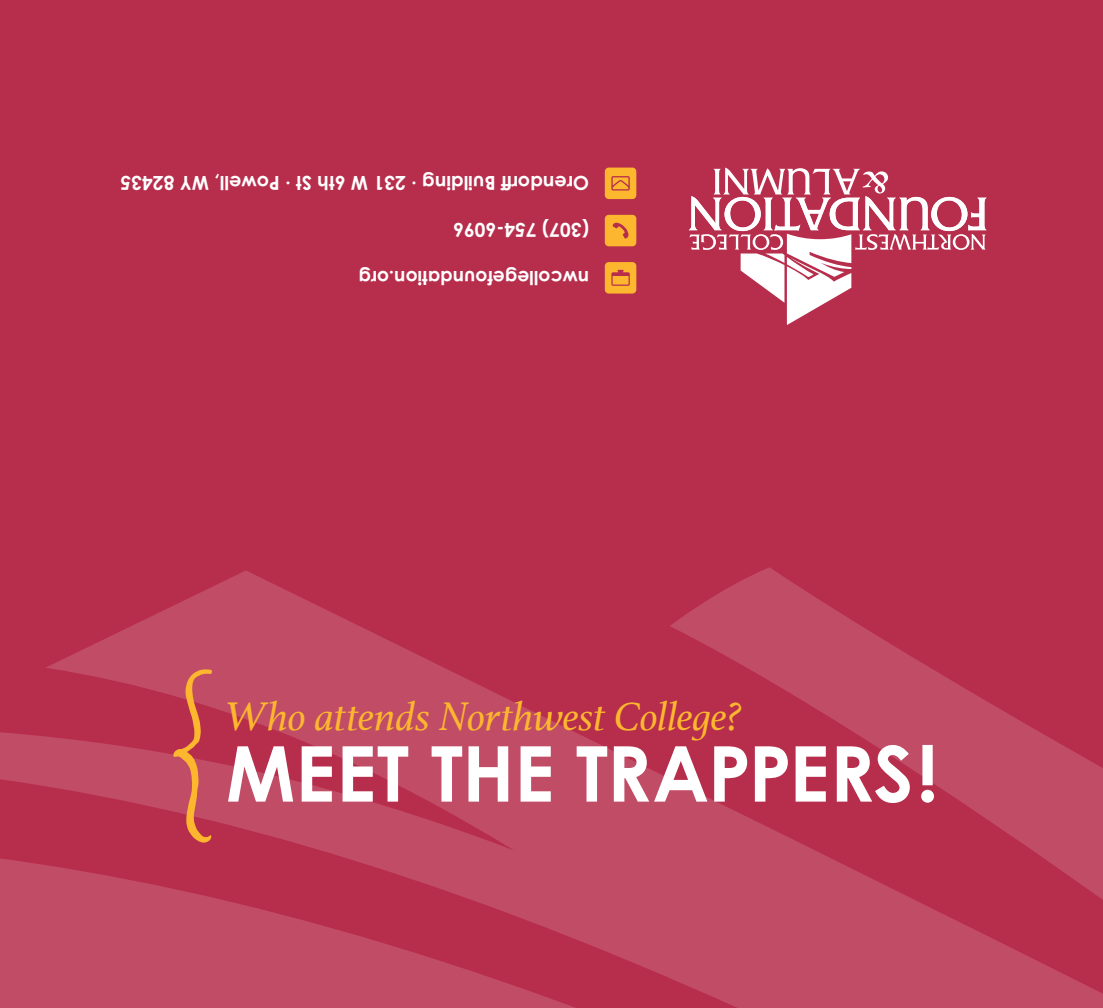
<style>
.page{position:relative;width:1103px;height:1008px;background:#fff}
.page>*{position:absolute;margin:0;border:0;box-sizing:border-box;transform-origin:0 0}
.t1{font:700 77px "Century Gothic Pro";letter-spacing:-.01em;color:#fff}
.t2{font:italic 42px "Athelas";letter-spacing:-.01em;color:#fcb72e}
.t3{font:700 19.25px "Century Gothic Pro";color:#fff}
</style>
<div class="page">
<div style="left:0;top:0;width:1102px;height:1008px;background:#b72d4c"></div>
<svg style="left:0;top:567px;width:1102px;height:441px;fill:#c14c66"></svg>
<svg style="left:173px;top:669px;width:39px;height:174px"></svg>
<svg style="left:689px;top:168px;width:297px;height:157px"></svg>
<div style="left:605px;top:215px;width:31px;height:31px;background:#fcb72e;border-radius:4px"></div>
<svg style="left:612px;top:223px;width:16px;height:15px"></svg>
<div style="left:605px;top:262px;width:31px;height:32px;background:#fcb72e;border-radius:4px"></div>
<svg style="left:611px;top:270px;width:18px;height:16px"></svg>
<div style="left:605px;top:168px;width:31px;height:31px;background:#fcb72e;border-radius:4px"></div>
<svg style="left:611px;top:176px;width:18px;height:15px"></svg>
<p class="t3" style="left:589px;top:195px;width:470px;rotate:-180deg">Orendorff Building · 231 W 6th St · Powell, WY 82435</p>
<p class="t3" style="left:589px;top:242px;width:137px;rotate:-180deg">(307) 754-6096</p>
<p class="t3" style="left:589px;top:290px;width:232px;rotate:-180deg">nwcollegefoundation.org</p>
<h2 class="t2" style="left:226px;top:683px;width:517px">Who attends Northwest College?</h2>
<h1 class="t1" style="left:226px;top:726px;width:714px">MEET THE TRAPPERS!</h1>
</div>
